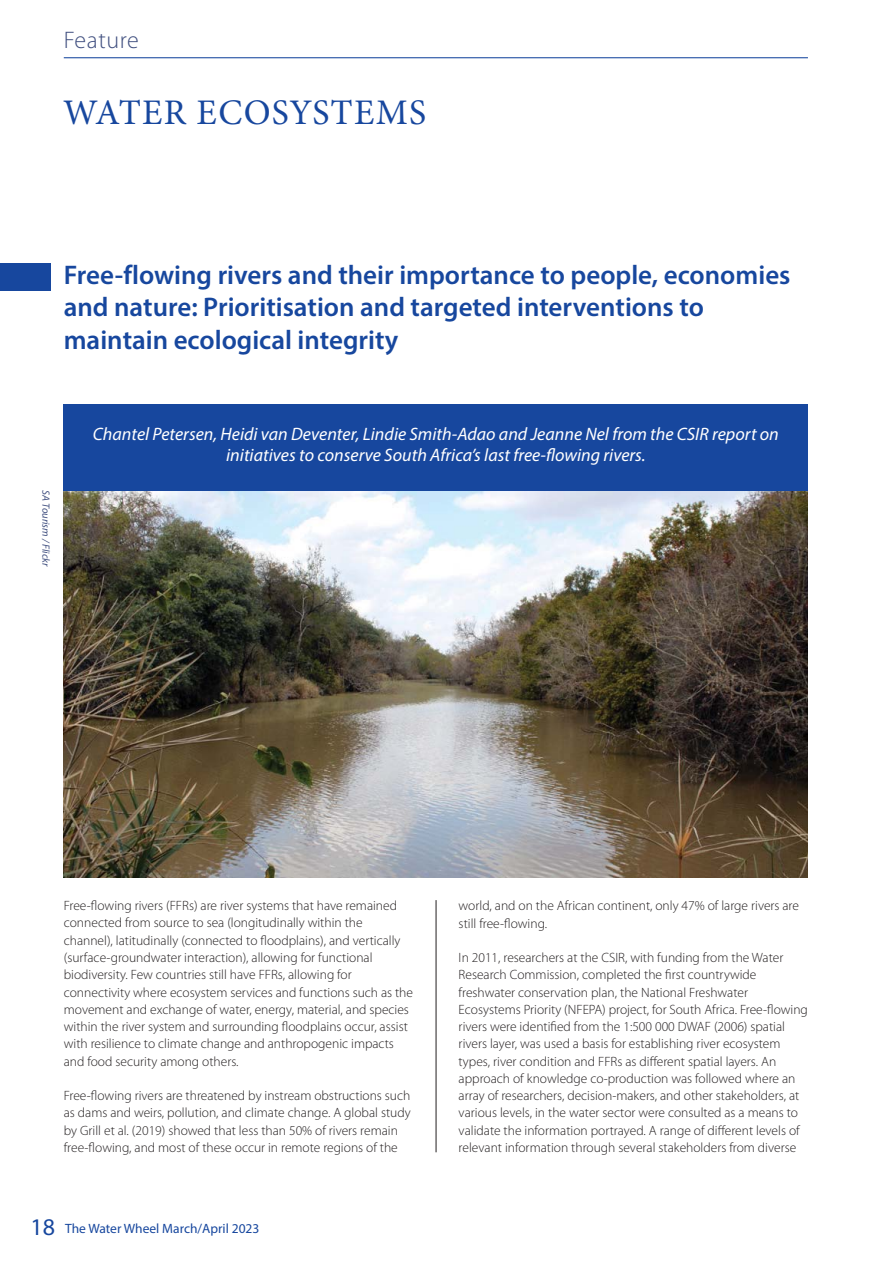
<style>
.page{position:relative;width:893px;height:1263px;background:#fff}
.page>*{position:absolute;margin:0;border:0;box-sizing:border-box;transform-origin:0 0}
.t1{font:36px "Minion Pro";letter-spacing:.035em;color:#17479e}
.t2{font:600 27px/32.4px "Myriad Pro";color:#17479e}
.t3{font:300 24px "Myriad Pro";letter-spacing:.025em;color:#415080}
.t4{font:italic 18px/21px "Myriad Pro";color:#fff;text-align:center}
.t5{font:300 13.5px/17.2px "Myriad Pro";color:#231f20}
.t6{font:13.5px "Myriad Pro";color:#17479e}
.t7{font:italic 10.5px "Myriad Pro";color:#415080}
.s1{font-size:24px}
</style>
<div class="page">
<hr style="left:64px;top:57px;width:744px;height:1px;background:#17479e">
<img style="left:64px;top:490px;width:744px;height:387px">
<hr style="left:436px;top:900px;width:1px;height:252px;background:#231f20">
<div style="left:63px;top:404px;width:745px;height:86px;background:#17479e"></div>
<div style="left:0;top:264px;width:50px;height:27px;background:#17479e"></div>
<h3 class="t3" style="left:64px;top:31px;width:77px">Feature</h3>
<h1 class="t1" style="left:63px;top:91px;width:364px">WATER ECOSYSTEMS</h1>
<h2 class="t2" style="left:64px;top:261px;width:728px">Free-flowing rivers and their importance to people, economies and nature: Prioritisation and targeted interventions to maintain ecological integrity</h2>
<p class="t7" style="left:50px;top:490px;width:77px;rotate:90deg">SA Tourism / Flickr</p>
<h3 class="t4" style="left:93px;top:425px;width:688px">Chantel Petersen, Heidi van Deventer, Lindie Smith-Adao and Jeanne Nel from the CSIR report on initiatives to conserve South Africa’s last free-flowing rivers.</h3>
<p class="t5" style="left:64px;top:898px;width:351px">Free-flowing rivers (FFRs) are river systems that have remained connected from source to sea (longitudinally within the channel), latitudinally (connected to floodplains), and vertically (surface-groundwater interaction), allowing for functional biodiversity. Few countries still have FFRs, allowing for connectivity where ecosystem services and functions such as the movement and exchange of water, energy, material, and species within the river system and surrounding floodplains occur, assist with resilience to climate change and anthropogenic impacts and food security among others.</p>
<p class="t5" style="left:64px;top:1088px;width:348px">Free-flowing rivers are threatened by instream obstructions such as dams and weirs, pollution, and climate change. A global study by Grill et al. (2019) showed that less than 50% of rivers remain free-flowing, and most of these occur in remote regions of the</p>
<p class="t5" style="left:459px;top:898px;width:342px">world, and on the African continent, only 47% of large rivers are still free-flowing.</p>
<p class="t5" style="left:459px;top:950px;width:351px">In 2011, researchers at the CSIR, with funding from the Water Research Commission, completed the first countrywide freshwater conservation plan, the National Freshwater Ecosystems Priority (NFEPA) project, for South Africa. Free-flowing rivers were identified from the 1:500 000 DWAF (2006) spatial rivers layer, was used a basis for establishing river ecosystem types, river condition and FFRs as different spatial layers. An approach of knowledge co-production was followed where an array of researchers, decision-makers, and other stakeholders, at various levels, in the water sector were consulted as a means to validate the information portrayed. A range of different levels of relevant information through several stakeholders from diverse</p>
<p class="t6" style="left:30px;top:1223px;width:230px"><span class="s1">18</span> The Water Wheel March/April 2023</p>
</div>
